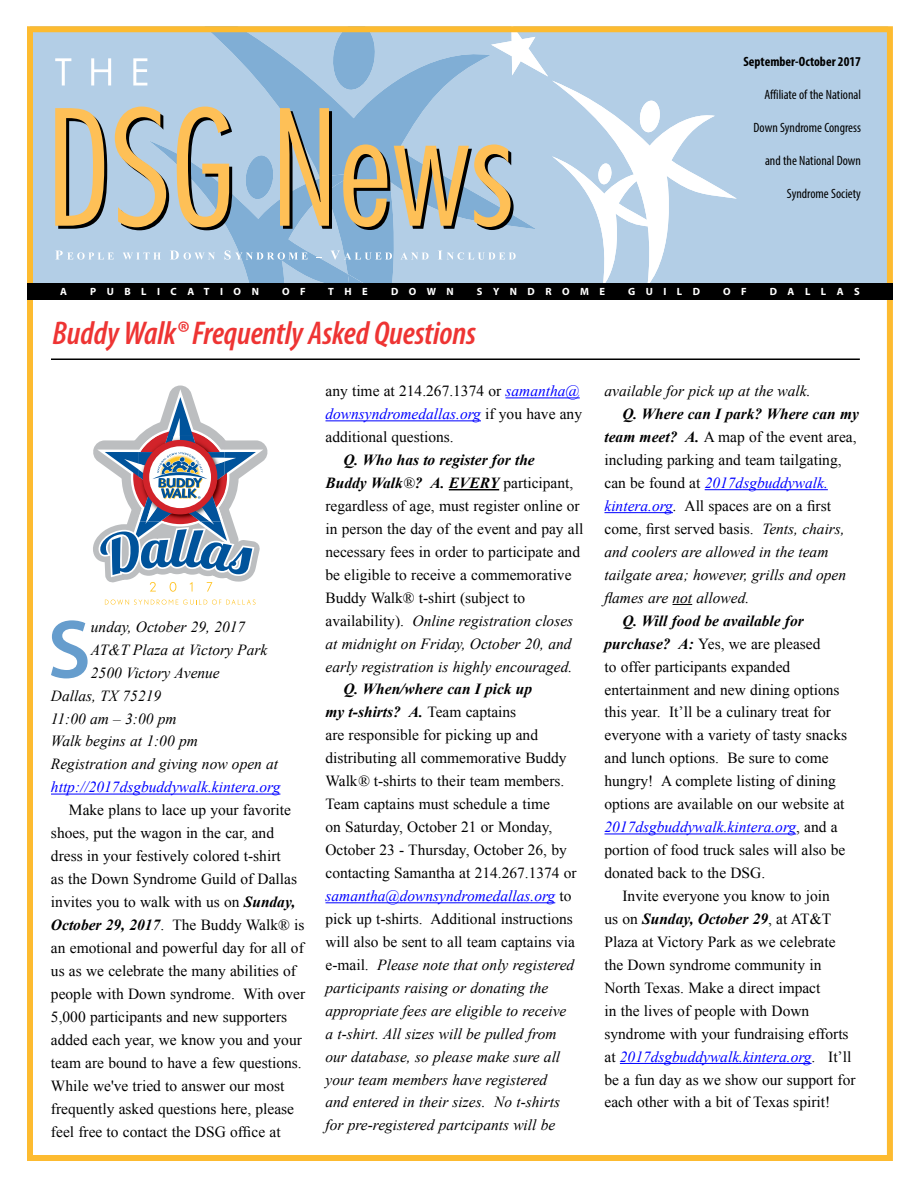
<style>
.page{position:relative;width:918px;height:1188px;background:#fff}
.page>*{position:absolute;margin:0;border:0;box-sizing:border-box;transform-origin:0 0}
.t1{font:600 83.55px "Myriad Pro";color:#669dcd}
.t2{font:italic 600 condensed 33px "Myriad Pro";letter-spacing:-.005em;color:#ee3433}
.t3{font:15.45px/23px "Times New Roman";color:#000}
.t4{font:italic 15.45px "Times New Roman";color:#000}
.t5{font:italic 15.45px "Times New Roman";color:#00f}
.t6{font:condensed 13.5px "Myriad Pro";color:#000}
.t7{font:700 condensed 13.5px "Myriad Pro";color:#000}
.t8{font:700 10.5px "Myriad Pro";letter-spacing:1em;color:#fff}
.s1{font-weight:700;font-style:italic}
.s2{font-style:italic;color:#00f}
.s3{font-style:italic}
</style>
<div class="page">
<div style="left:34px;top:33px;width:21px;height:251px;background:#b3cee6"></div>
<div style="left:737px;top:33px;width:149px;height:251px;background:#b3cee6"></div>
<svg style="left:55px;top:33px;width:682px;height:251px;background:#b2c5d0"></svg>
<div style="left:27px;top:26px;width:866px;height:1135px;border:6px solid #fdbb30"></div>
<div style="left:27px;top:284px;width:866px;height:16px;background:#000"></div>
<hr style="left:51px;top:794px;width:229px;height:1px;background:#00f">
<hr style="left:506px;top:398px;width:74px;height:1px;background:#00f">
<hr style="left:325px;top:420px;width:156px;height:1px;background:#00f">
<hr style="left:449px;top:489px;width:50px;height:1px;background:#000">
<hr style="left:325px;top:902px;width:230px;height:1px;background:#00f">
<hr style="left:705px;top:489px;width:123px;height:1px;background:#00f">
<hr style="left:604px;top:512px;width:69px;height:1px;background:#00f">
<svg style="left:672px;top:604px;width:20px;height:1px"></svg>
<hr style="left:604px;top:834px;width:192px;height:1px;background:#00f">
<hr style="left:620px;top:1063px;width:192px;height:1px;background:#00f">
<svg style="left:105px;top:600px;width:151px;height:5px"></svg>
<svg style="left:93px;top:386px;width:174px;height:206px"></svg>
<hr style="left:51px;top:358px;width:809px;height:2px;background:#000">
<p class="t7" style="left:743px;top:53px;width:119px">September-October 2017</p>
<p class="t6" style="left:764px;top:86px;width:98px">Affiliate of the National</p>
<p class="t6" style="left:754px;top:119px;width:109px">Down Syndrome Congress</p>
<p class="t6" style="left:765px;top:152px;width:98px">and the National Down</p>
<p class="t6" style="left:787px;top:185px;width:76px">Syndrome Society</p>
<p class="t8" style="left:60px;top:284px;width:8px">A</p>
<p class="t8" style="left:90px;top:284px;width:170px">PUBLICATION</p>
<p class="t8" style="left:282px;top:284px;width:25px">O F</p>
<p class="t8" style="left:328px;top:284px;width:41px">THE</p>
<p class="t8" style="left:391px;top:284px;width:64px">DOWN</p>
<p class="t8" style="left:477px;top:284px;width:130px">SYNDROME</p>
<p class="t8" style="left:628px;top:284px;width:72px">GUILD</p>
<p class="t8" style="left:723px;top:284px;width:25px">O F</p>
<p class="t8" style="left:770px;top:284px;width:91px">DALLAS</p>
<h2 class="t2" style="left:52px;top:313px;width:425px">Buddy Walk®Frequently Asked Questions</h2>
<h1 class="t1" style="left:48px;top:596px;width:45px">S</h1>
<p class="t4" style="left:91px;top:616px;width:156px">unday, October 29, 2017</p>
<p class="t4" style="left:91px;top:639px;width:178px">AT&amp;T Plaza at Victory Park</p>
<p class="t4" style="left:91px;top:662px;width:130px">2500 Victory Avenue</p>
<p class="t4" style="left:51px;top:685px;width:112px">Dallas, TX 75219</p>
<p class="t4" style="left:51px;top:708px;width:127px">11:00 am – 3:00 pm</p>
<p class="t4" style="left:51px;top:731px;width:148px">Walk begins at 1:00 pm</p>
<p class="t4" style="left:51px;top:754px;width:229px">Registration and giving now open at</p>
<p class="t5" style="left:51px;top:777px;width:231px">http://2017dsgbuddywalk.kintera.org</p>
<p class="t3" style="left:51px;top:798px;width:256px;text-indent:18px">Make plans to lace up your favorite shoes, put the wagon in the car, and dress in your festively colored t-shirt<br>as the Down Syndrome Guild of Dallas invites you to walk with us on <span class="s1">Sunday, October 29, 2017</span>. The Buddy Walk® is an emotional and powerful day for all of us as we celebrate the many abilities of people with Down syndrome. With over 5,000 participants and new supporters added each year, we know you and your team are bound to have a few questions.<br>While we've tried to answer our most frequently asked questions here, please feel free to contact the DSG office at</p>
<p class="t3" style="left:325px;top:379px;width:258px">any time at 214.267.1374 or <span class="s2">samantha@ downsyndromedallas.org</span> if you have any additional questions.</p>
<p class="t3" style="left:325px;top:448px;width:259px;text-indent:18px"><span class="s1">Q. Who has to register for the<br>Buddy Walk</span><span class="s3">®</span><span class="s1">? A. EVERY</span> participant, regardless of age, must register online or in person the day of the event and pay all necessary fees in order to participate and be eligible to receive a commemorative Buddy Walk® t-shirt (subject to availability). <span class="s3">Online registration closes at midnight on Friday, October 20, and early registration is highly encouraged.</span></p>
<p class="t3" style="left:325px;top:678px;width:253px;text-indent:18px"><span class="s1">Q. When/where can I pick up<br>my t-shirts? A.</span> Team captains<br>are responsible for picking up and distributing all commemorative Buddy Walk<span class="s3">®</span> t-shirts to their team members.<br>Team captains must schedule a time<br>on Saturday, October 21 or Monday, October 23 - Thursday, October 26, by contacting Samantha at 214.267.1374 or <span class="s2">samantha@downsyndromedallas.org</span> to pick up t-shirts. Additional instructions will also be sent to all team captains via e-mail. <span class="s3">Please note that only registered participants raising or donating the appropriate fees are eligible to receive a t-shirt. All sizes will be pulled from our database, so please make sure all your team members have registered<br>and entered in their sizes. No t-shirts for pre-registered partcipants will be</span></p>
<p class="t4" style="left:604px;top:380px;width:208px">available for pick up at the walk.</p>
<p class="t3" style="left:604px;top:402px;width:256px;text-indent:18px"><span class="s1">Q. Where can I park? Where can my team meet? A.</span> A map of the event area, including parking and team tailgating, can be found at <span class="s2">2017dsgbuddywalk. kintera.org</span><span class="s3">.</span> All spaces are on a first come, first served basis. <span class="s3">Tents, chairs, and coolers are allowed in the team tailgate area; however, grills and open flames are not allowed.</span></p>
<p class="t3" style="left:604px;top:609px;width:244px;text-indent:18px"><span class="s1">Q. Will food be available for purchase? A:</span> Yes, we are pleased<br>to offer participants expanded entertainment and new dining options this year. It’ll be a culinary treat for everyone with a variety of tasty snacks and lunch options. Be sure to come hungry! A complete listing of dining options are available on our website at <span class="s2">2017dsgbuddywalk.kintera.org</span>, and a portion of food truck sales will also be donated back to the DS G.</p>
<p class="t3" style="left:604px;top:884px;width:253px;text-indent:18px">Invite everyone you know to join<br>us on <span class="s1">Sunday, October 29</span>, at AT&amp;T Plaza at Victory Park as we celebrate the Down syndrome community in North Texas. Make a direct impact<br>in the lives of people with Down syndrome with your fundraising efforts at <span class="s2">2017dsgbuddywalk.kintera.org</span>. It’ll be a fun day as we show our support for each other with a bit of Texas spirit!</p>
</div>
